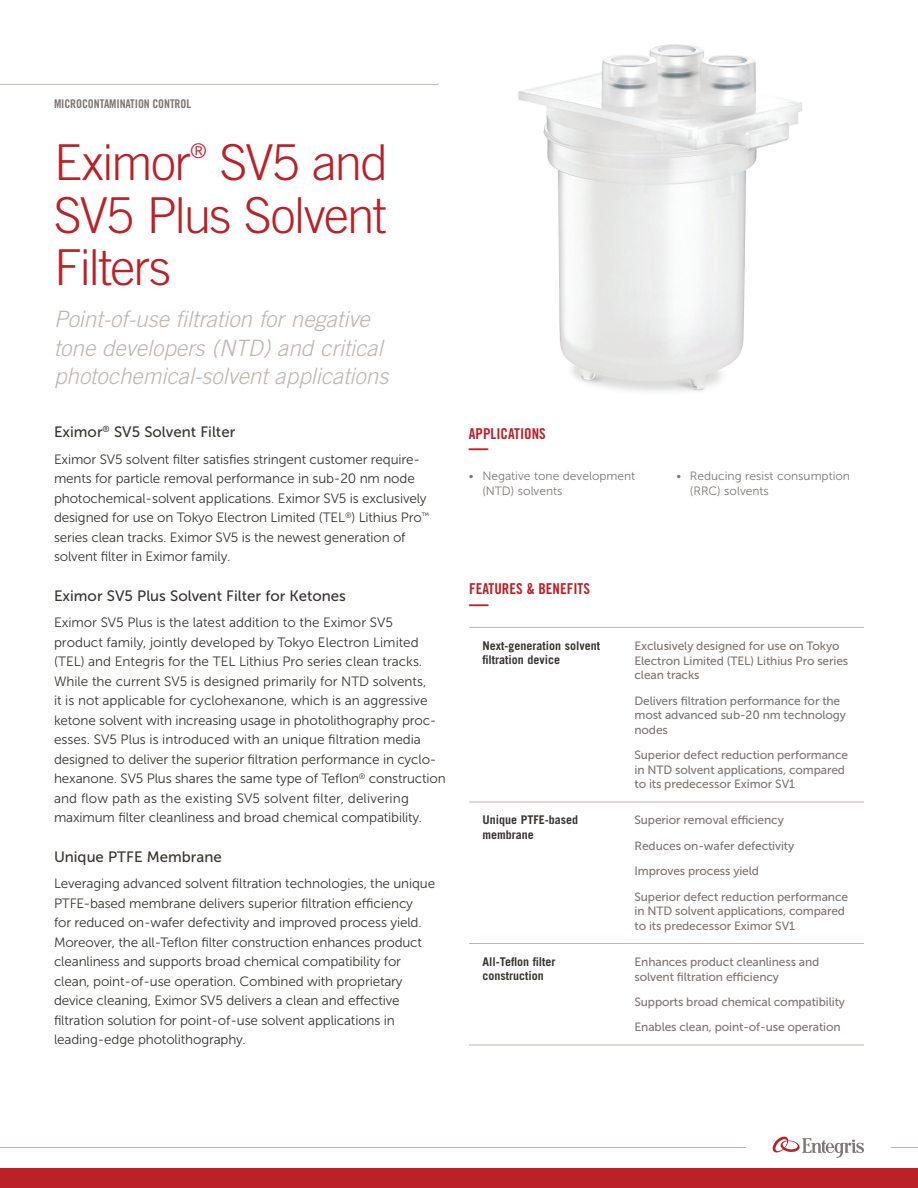
<style>
.page{position:relative;width:918px;height:1188px;background:#fff}
.page>*{position:absolute;margin:0;border:0;box-sizing:border-box;transform-origin:0 0}
.t1{font:300 49.5px/52.5px "Trade Gothic LT Std";letter-spacing:-.03em;color:#bb2127;text-align:justify}
.t2{font:italic 300 22.5px/28.5px "Trade Gothic LT Std";color:#c0b5ae}
.t3{font:700 expanded 20.25px "Trade Gothic LT Std";color:#bb2127;scale:.96 1}
.t4{font:300 20.25px "Trade Gothic LT Std";color:#bb2127}
.t5{font:15px "Museo Sans 500";color:#38352f}
.t6{font:15px "Trade Gothic LT Std Bd Cn 20";color:#bb2127}
.t7{font:13.5px/19.5px "Museo Sans 300";letter-spacing:-.01em;color:#38352f}
.t8{font:12px/14.7px "Museo Sans 500";letter-spacing:-.01em;color:#7e7672}
.t9{font:700 12px/14.7px "Trade Gothic LT Std";color:#38352f}
.t10{font:12px/15px "Museo Sans 300";color:#7e7672}
.t11{font:12px "Trade Gothic LT Std Bd Cn 20";letter-spacing:-.01em;color:#7e7672}
</style>
<div class="page">
<div style="left:0;top:1168px;width:918px;height:20px;background:#bb2127"></div>
<hr style="left:0;top:84px;width:439px;height:1px;background:#c0b5ae">
<svg style="left:891px;top:1147px;width:27px;height:1px"></svg>
<hr style="left:0;top:1147px;width:746px;height:1px;background:#c0b5ae">
<svg style="left:773px;top:1137px;width:91px;height:21px"></svg>
<hr style="left:469px;top:802px;width:152px;height:1px;background:#c0b5ae">
<hr style="left:469px;top:943px;width:152px;height:1px;background:#c0b5ae">
<hr style="left:469px;top:627px;width:152px;height:1px;background:#c0b5ae">
<hr style="left:621px;top:627px;width:243px;height:1px;background:#c0b5ae">
<hr style="left:469px;top:1045px;width:152px;height:1px;background:#c0b5ae">
<hr style="left:621px;top:1045px;width:243px;height:1px;background:#c0b5ae">
<hr style="left:621px;top:802px;width:243px;height:1px;background:#c0b5ae">
<hr style="left:621px;top:943px;width:243px;height:1px;background:#c0b5ae">
<img style="left:518px;top:44px;width:284px;height:348px">
<p class="t11" style="left:54px;top:97px;width:139px">MICROCONTAMINATION CONTROL</p>
<h1 class="t1" style="left:54px;top:136px;width:139px">Eximor</h1>
<h3 class="t4" style="left:191px;top:139px;width:18px">®</h3>
<h1 class="t1" style="left:54px;top:136px;width:336px;text-indent:166px">SV5 and SV5 Plus Solvent Filters</h1>
<h2 class="t2" style="left:54px;top:305px;width:336px">Point-of-use filtration for negative tone developers (NTD) and critical photochemical-solvent applications</h2>
<p class="t5" style="left:54px;top:424px;width:183px">Eximor<sup>®</sup> SV5 Solvent Filter</p>
<p class="t7" style="left:54px;top:449px;width:377px">Eximor SV5 solvent filter satisfies stringent customer require&shy;ments for particle removal performance in sub-20 nm node photochemical-solvent applications. Eximor SV5 is exclusively designed for use on Tokyo Electron Limited (TEL<sup>®</sup>) Lithius Pro<sup>™ </sup>series clean tracks. Eximor SV5 is the newest generation of solvent filter in Eximor family.</p>
<p class="t5" style="left:54px;top:588px;width:294px">Eximor SV5 Plus Solvent Filter for Ketones</p>
<p class="t7" style="left:54px;top:613px;width:393px">Eximor SV5 Plus is the latest addition to the Eximor SV5<br>product family, jointly developed by Tokyo Electron Limited (TEL) and Entegris for the TEL Lithius Pro series clean tracks.<br>While the current SV5 is designed primarily for NTD solvents,<br>it is not applicable for cyclohexanone, which is an aggressive ketone solvent with increasing usage in photolithography proc&shy;esses. SV5 Plus is introduced with an unique filtration media designed to deliver the superior filtration performance in cyclo&shy;hexanone. SV5 Plus shares the same type of Teflon<sup>®</sup> construction and flow path as the existing SV5 solvent filter, delivering maximum filter cleanliness and broad chemical compatibility.</p>
<p class="t5" style="left:54px;top:849px;width:169px">Unique PTFE Membrane</p>
<p class="t7" style="left:54px;top:874px;width:383px">Leveraging advanced solvent filtration technologies, the unique PTFE-based membrane delivers superior filtration efficiency<br>for reduced on-wafer defectivity and improved process yield.<br>Moreover, the all-Teflon filter construction enhances product cleanliness and supports broad chemical compatibility for clean, point-of-use operation. Combined with proprietary device cleaning, Eximor SV5 delivers a clean and effective filtration solution for point-of-use solvent applications in leading-edge photolithography.</p>
<p class="t6" style="left:469px;top:424px;width:78px">APPLICATIONS</p>
<h3 class="t3" style="left:469px;top:435px;width:22px">—</h3>
<p class="t10" style="left:482px;top:469px;width:154px;text-indent:-14px">• Negative tone development (NTD) solvents</p>
<p class="t10" style="left:690px;top:469px;width:162px;text-indent:-14px">• Reducing resist consumption (RRC) solvents</p>
<p class="t6" style="left:469px;top:580px;width:122px">FEATURES &amp; BENEFITS</p>
<h3 class="t3" style="left:469px;top:590px;width:22px">—</h3>
<p class="t9" style="left:483px;top:638px;width:119px">Next-generation solvent filtration device</p>
<p class="t8" style="left:634px;top:638px;width:215px">Exclusively designed for use on Tokyo<br>Electron Limited (TEL) Lithius Pro series clean tracks</p>
<p class="t8" style="left:634px;top:693px;width:213px">Delivers filtration performance for the most advanced sub-20 nm technology nodes</p>
<p class="t8" style="left:634px;top:748px;width:215px">Superior defect reduction performance in NTD solvent applications, compared to its predecessor Eximor SV1</p>
<p class="t9" style="left:483px;top:812px;width:97px">Unique PTFE-based membrane</p>
<p class="t8" style="left:634px;top:808px;width:215px;line-height:25.3px">Superior removal efficiency<br>Reduces on-wafer defectivity<br>Improves process yield<br>Superior defect reduction performance</p>
<p class="t8" style="left:634px;top:904px;width:212px">in NTD solvent applications, compared to its predecessor Eximor SV1</p>
<p class="t9" style="left:483px;top:954px;width:75px">All-Teflon filter construction</p>
<p class="t8" style="left:634px;top:955px;width:187px">Enhances product cleanliness and solvent filtration efficiency</p>
<p class="t8" style="left:634px;top:989px;width:212px;line-height:25.3px">Supports broad chemical compatibility<br>Enables clean, point-of-use operation</p>
</div>
